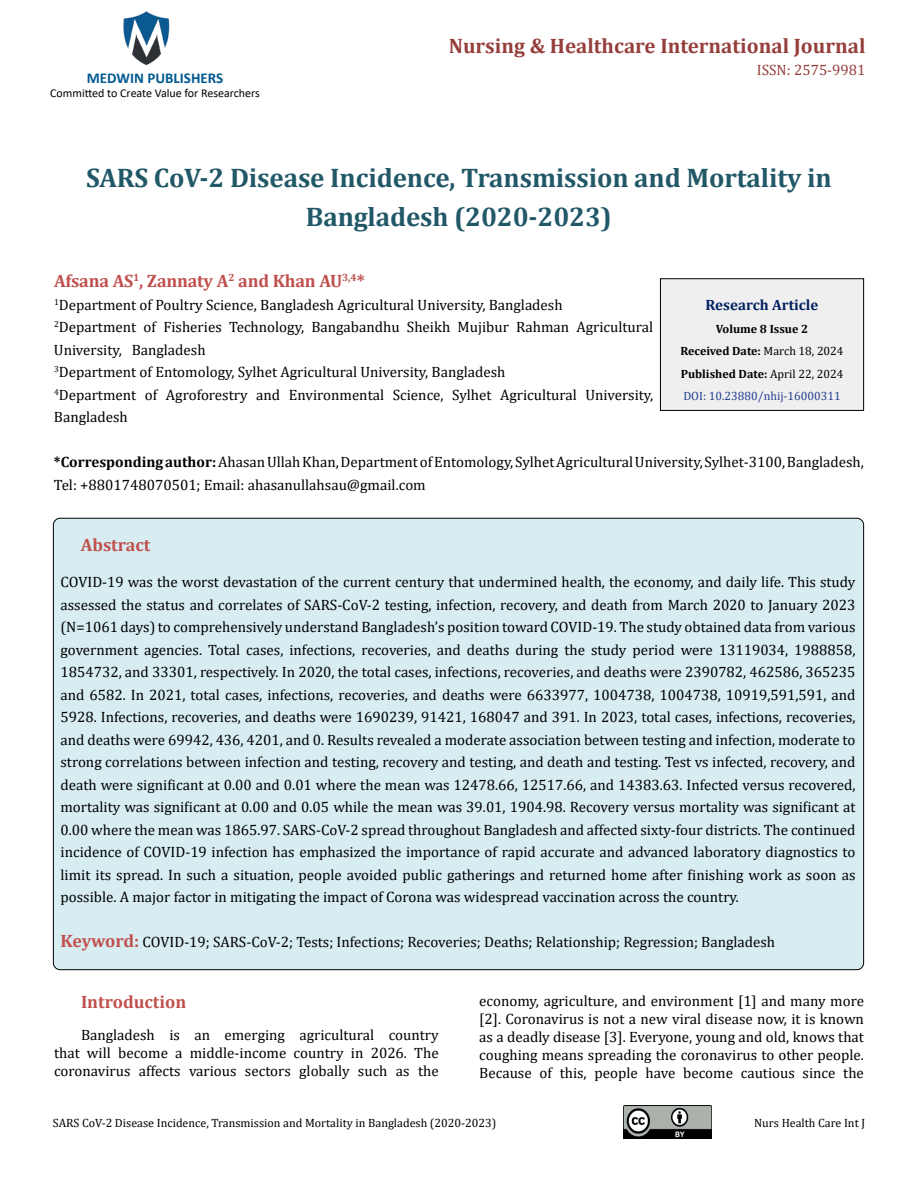
<style>
.page{position:relative;width:918px;height:1188px;background:#fff}
.page>*{position:absolute;margin:0;border:0;box-sizing:border-box;transform-origin:0 0}
.t1{font:700 27px/39px "Cambria";letter-spacing:-.005em;color:#215868;text-align:center}
.t2{font:700 21px "Cambria";color:#953f3c}
.t3{font:700 18px "Cambria";letter-spacing:-.01em;color:#c0504d}
.t4{font:15px/22.5px "Cambria";color:#000;text-align:justify}
.t5{font:700 15px "Calibri";color:#005991}
.t6{font:700 15px "Cambria";color:#002060}
.t7{font:15px "Cambria";color:#953f3c}
.t8{font:12px "Cambria";color:#000}
.t9{font:700 12px/22.5px "Cambria";color:#000;text-align:center}
.t10{font:12px "Calibri";color:#000}
.s1{font-weight:700}
.s2{font-weight:400}
.s3{font-weight:400;color:#25408f}
.s4{font-weight:700;font-size:18px;color:#c0504d}
</style>
<div class="page">
<img style="left:123px;top:11px;width:47px;height:55px">
<img style="left:623px;top:1105px;width:89px;height:34px">
<div style="left:660px;top:279px;width:204px;height:131px;background:#efefef"></div>
<div style="left:660px;top:278px;width:204px;height:133px;border:1px solid #000"></div>
<div style="left:53px;top:518px;width:811px;height:452px;background:#d8edf2;border-radius:7px"></div>
<p class="t5" style="left:87px;top:67px;width:138px">MEDWIN PUBLISHERS</p>
<p class="t10" style="left:50px;top:85px;width:211px">Committed to Create Value for Researchers</p>
<h2 class="t2" style="left:449px;top:31px;width:418px">Nursing &amp; Healthcare International Journal</h2>
<p class="t7" style="left:757px;top:62px;width:110px">ISSN: 2575-9981</p>
<h1 class="t1" style="left:86px;top:157px;width:747px">SARS CoV-2 Disease Incidence, Transmission and Mortality in<br>Bangladesh (2020-2023)</h1>
<p class="t3" style="left:54px;top:268px;width:312px">Afsana AS<sup>1</sup>, Zannaty A<sup>2</sup> and Khan AU<sup>3,4</sup>*</p>
<p class="t4" style="left:54px;top:293px;width:601px;text-align:left"><sup>1</sup>Department of Poultry Science, Bangladesh Agricultural University, Bangladesh<br><sup>2</sup>Department of Fisheries Technology, Bangabandhu Sheikh Mujibur Rahman Agricultural University, Bangladesh<br><sup>3</sup>Department of Entomology, Sylhet Agricultural University, Bangladesh<br><sup>4</sup>Department of Agroforestry and Environmental Science, Sylhet Agricultural University, Bangladesh</p>
<p class="t4" style="left:54px;top:451px;width:811px"><span class="s1">*Corresponding author:</span> Ahasan Ullah Khan, Department of Entomology, Sylhet Agricultural University, Sylhet-3100, Bangladesh,<br>Tel: +8801748070501; Email: ahasanullahsau@gmail.com</p>
<p class="t6" style="left:706px;top:295px;width:114px">Research Article</p>
<p class="t9" style="left:680px;top:317px;width:165px">Volume 8 Issue 2<br>Received Date: <span class="s2">March 18, 2024<br></span>Published Date: <span class="s2">April 22, 2024<br></span><span class="s3">DOI: 10.23880/nhij-16000311</span></p>
<p class="t3" style="left:81px;top:532px;width:71px">Abstract</p>
<p class="t4" style="left:61px;top:571px;width:797px">COVID-19 was the worst devastation of the current century that undermined health, the economy, and daily life. This study assessed the status and correlates of SARS-CoV-2 testing, infection, recovery, and death from March 2020 to January 2023 (N=1061 days) to comprehensively understand Bangladesh’s position toward COVID-19. The study obtained data from various government agencies. Total cases, infections, recoveries, and deaths during the study period were 13119034, 1988858, 1854732, and 33301, respectively. In 2020, the total cases, infections, recoveries, and deaths were 2390782, 462586, 365235 and 6582. In 2021, total cases, infections, recoveries, and deaths were 6633977, 1004738, 1004738, 10919,591,591, and 5928. Infections, recoveries, and deaths were 1690239, 91421, 168047 and 391. In 2023, total cases, infections, recoveries, and deaths were 69942, 436, 4201, and 0. Results revealed a moderate association between testing and infection, moderate to strong correlations between infection and testing, recovery and testing, and death and testing. Test vs infected, recovery, and death were significant at 0.00 and 0.01 where the mean was 12478.66, 12517.66, and 14383.63. Infected versus recovered, mortality was significant at 0.00 and 0.05 while the mean was 39.01, 1904.98. Recovery versus mortality was significant at 0.00 where the mean was 1865.97. SARS-CoV-2 spread throughout Bangladesh and affected sixty-four districts. The continued incidence of COVID-19 infection has emphasized the importance of rapid accurate and advanced laboratory diagnostics to limit its spread. In such a situation, people avoided public gatherings and returned home after finishing work as soon as possible. A major factor in mitigating the impact of Corona was widespread vaccination across the country.</p>
<p class="t4" style="left:61px;top:931px;width:716px"><span class="s4">Keyword:</span> COVID-19; SARS-CoV-2; Tests; Infections; Recoveries; Deaths; Relationship; Regression; Bangladesh</p>
<p class="t3" style="left:81px;top:990px;width:107px">Introduction</p>
<p class="t4" style="left:54px;top:1026px;width:386px;line-height:18px;text-indent:27px">Bangladesh is an emerging agricultural country that will become a middle-income country in 2026. The coronavirus affects various sectors globally such as the</p>
<p class="t4" style="left:479px;top:992px;width:386px;line-height:18px">economy, agriculture, and environment [1] and many more [2]. Coronavirus is not a new viral disease now, it is known as a deadly disease [3]. Everyone, young and old, knows that coughing means spreading the coronavirus to other people.<br>Because of this, people have become cautious since the</p>
<p class="t8" style="left:53px;top:1116px;width:445px">SARS CoV-2 Disease Incidence, Transmission and Mortality in Bangladesh (2020-2023)</p>
<p class="t8" style="left:754px;top:1116px;width:112px">Nurs Health Care Int J</p>
</div>
